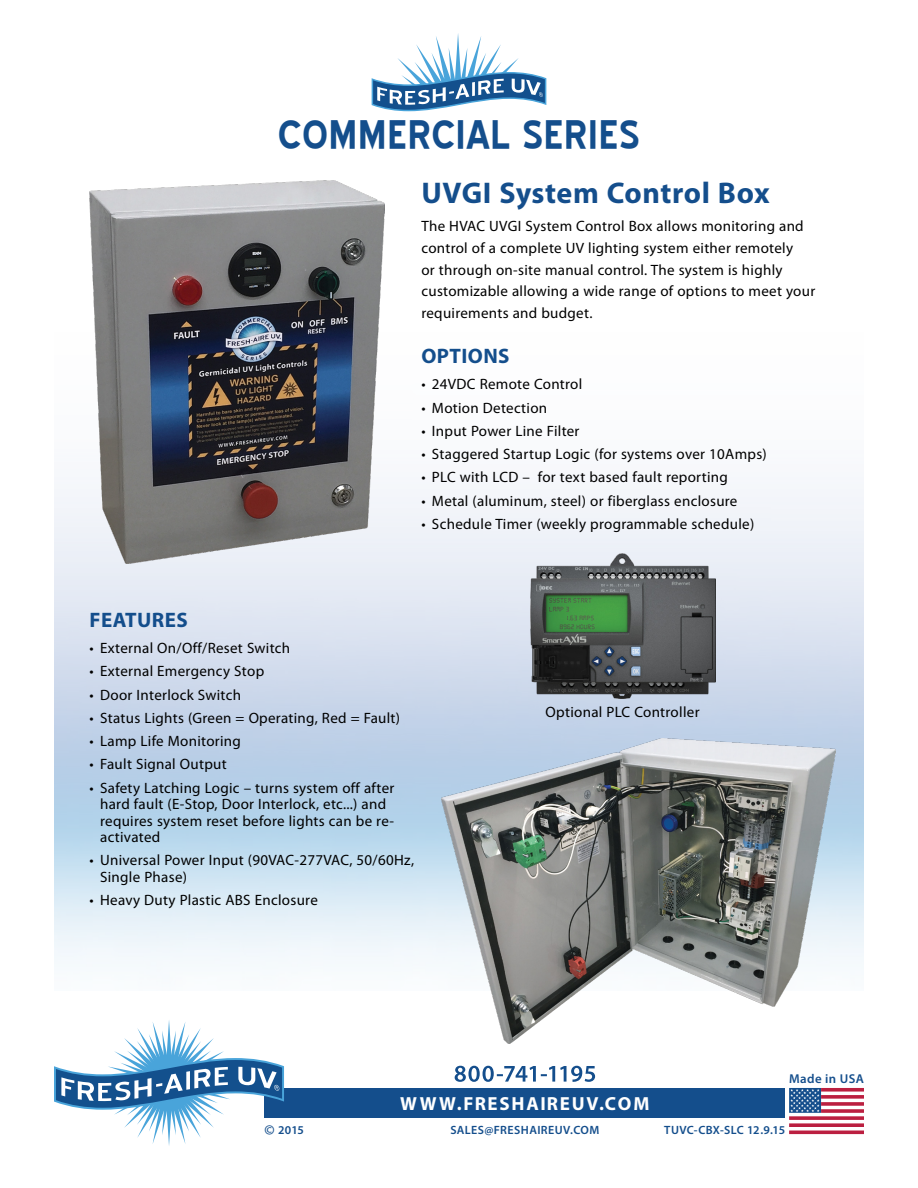
<style>
.page{position:relative;width:918px;height:1188px;background:#fff}
.page>*{position:absolute;margin:0;border:0;box-sizing:border-box;transform-origin:0 0}
.t1{font:700 49.5px "Blue Highway";letter-spacing:.01em;color:#144e8c}
.t2{font:700 30px "Myriad Pro";letter-spacing:.015em;color:#144e8c}
.t3{font:700 21px "Myriad Pro";letter-spacing:.02em;color:#144e8c}
.t4{font:700 19.05px "Myriad Pro";letter-spacing:.095em;color:#fff}
.t5{font:15px/21.6px "Myriad Pro";letter-spacing:.02em;color:#000}
.t6{font:600 12.9px "Myriad Pro";letter-spacing:.03em;color:#144e8c}
.t7{font:600 12px "Myriad Pro";letter-spacing:.03em;color:#144e8c}
.s1{font-size:15px}
</style>
<div class="page">
<img style="left:54px;top:489px;width:810px;height:477px">
<img style="left:90px;top:180px;width:295px;height:383px">
<img style="left:442px;top:739px;width:393px;height:304px">
<img style="left:531px;top:554px;width:185px;height:144px">
<svg style="left:372px;top:33px;width:174px;height:78px"></svg>
<div style="left:265px;top:1088px;width:520px;height:30px;background:#144e8c"></div>
<svg style="left:789px;top:1088px;width:32px;height:25px"></svg>
<svg style="left:821px;top:1088px;width:43px;height:4px"></svg>
<svg style="left:821px;top:1095px;width:43px;height:4px"></svg>
<svg style="left:821px;top:1102px;width:43px;height:4px"></svg>
<svg style="left:821px;top:1109px;width:43px;height:4px"></svg>
<svg style="left:789px;top:1116px;width:75px;height:4px"></svg>
<svg style="left:789px;top:1123px;width:75px;height:4px"></svg>
<hr style="left:789px;top:1131px;width:75px;height:3px;background:#bb1f40">
<svg style="left:455px;top:1066px;width:140px;height:16px"></svg>
<svg style="left:54px;top:1020px;width:230px;height:126px"></svg>
<h1 class="t1" style="left:278px;top:112px;width:364px">COMMERCIAL SERIES</h1>
<h2 class="t2" style="left:421px;top:176px;width:350px">UVGI System Control Box</h2>
<p class="t5" style="left:421px;top:216px;width:395px">The HVAC UVGI System Control Box allows monitoring and control of a complete UV lighting system either remotely<br>or through on-site manual control. The system is highly customizable allowing a wide range of options to meet your requirements and budget.</p>
<h3 class="t3" style="left:421px;top:344px;width:90px">OPTIONS</h3>
<p class="t5" style="left:421px;top:374px;width:162px">• 24VDC Remote Control</p>
<p class="t5" style="left:421px;top:397px;width:127px">• Motion Detection</p>
<p class="t5" style="left:421px;top:420px;width:160px">• Input Power Line Filter</p>
<p class="t5" style="left:421px;top:444px;width:347px">• Staggered Startup Logic (for systems over 10Amps)</p>
<p class="t5" style="left:421px;top:467px;width:308px">• PLC with LCD – for text based fault reporting</p>
<p class="t5" style="left:421px;top:490px;width:318px">• Metal (aluminum, steel) or fiberglass enclosure</p>
<p class="t5" style="left:421px;top:513px;width:334px">• Schedule Timer (weekly programmable schedule)</p>
<h3 class="t3" style="left:90px;top:608px;width:100px">FEATURES</h3>
<p class="t5" style="left:90px;top:638px;width:202px">• External On/Off/Reset Switch</p>
<p class="t5" style="left:90px;top:661px;width:176px">• External Emergency Stop</p>
<p class="t5" style="left:90px;top:684px;width:153px">• Door Interlock Switch</p>
<p class="t5" style="left:90px;top:707px;width:312px">• Status Lights (Green = Operating, Red = Fault)</p>
<p class="t5" style="left:90px;top:731px;width:153px">• Lamp Life Monitoring</p>
<p class="t5" style="left:90px;top:754px;width:139px">• Fault Signal Output</p>
<p class="t5" style="left:100px;top:780px;width:296px;line-height:16.5px;text-indent:-11px">• Safety Latching Logic – turns system off after hard fault (E-Stop, Door Interlock, etc...) and requires system reset before lights can be re&shy;activated</p>
<p class="t5" style="left:100px;top:852px;width:315px;line-height:16.5px;text-indent:-11px">• Universal Power Input (90VAC-277VAC, 50/60Hz,<br>Single Phase)</p>
<p class="t5" style="left:90px;top:890px;width:230px">• Heavy Duty Plastic ABS Enclosure</p>
<p class="t5" style="left:546px;top:701px;width:155px">Optional PLC Controller</p>
<p class="t4" style="left:400px;top:1093px;width:251px">WWW.FRESHAIREUV.COM</p>
<p class="t6" style="left:789px;top:1071px;width:76px">Made in USA</p>
<p class="t7" style="left:265px;top:1124px;width:41px"><span class="s1">©</span> 2015</p>
<p class="t7" style="left:450px;top:1124px;width:150px">SALES@FRESHAIREUV.COM</p>
<p class="t7" style="left:664px;top:1124px;width:122px">TUVC-CBX-SLC 12.9.15</p>
</div>
